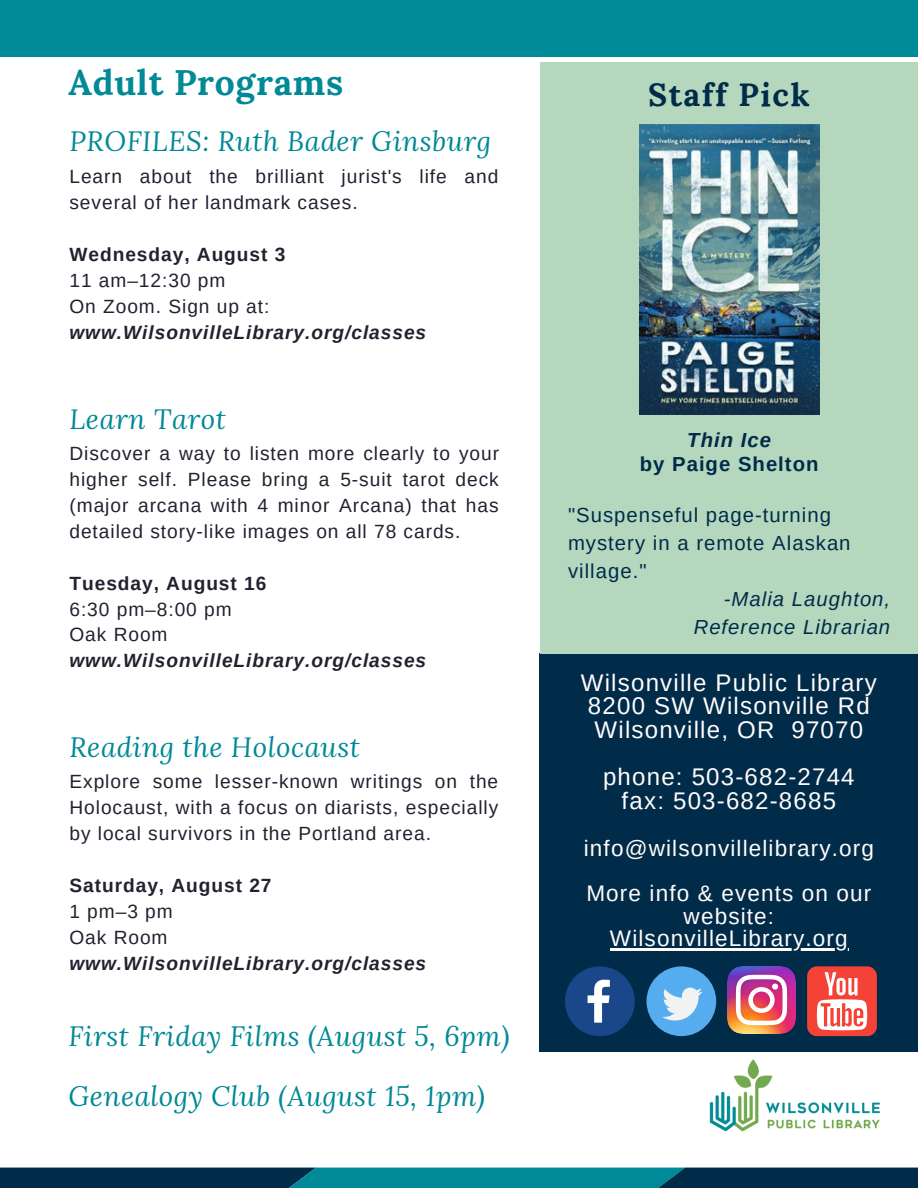
<style>
.page{position:relative;width:918px;height:1188px;background:#fff}
.page>*{position:absolute;margin:0;border:0;box-sizing:border-box;transform-origin:0 0}
.t1{font:700 35.4px "Lora";letter-spacing:.02em;color:#008996}
.t2{font:700 31.95px "Lora";letter-spacing:.05em;color:#002b49}
.t3{font:italic 27.6px/60px "Lora";letter-spacing:.02em;color:#008996}
.t4{font:24px/23.7px "Arimo";letter-spacing:.05em;color:#fffcfb}
.t5{font:22.5px/45px "Arimo";letter-spacing:.05em;color:#fffcfb}
.t6{font:20.25px/28.2px "Arimo";letter-spacing:.05em;color:#002b49}
.t7{font:italic 20.25px/28.2px "Arimo";letter-spacing:.05em;color:#002b49;text-align:right}
.t8{font:700 20.25px "Arimo";letter-spacing:.05em;color:#002b49}
.t9{font:italic 700 20.25px "Arimo";letter-spacing:.05em;color:#002b49}
.t10{font:19.2px/25.8px "Arimo";letter-spacing:.05em;color:#222130}
.t11{font:italic 700 19.2px "Arimo";letter-spacing:.05em;color:#222130}
.t12{font:700 19.2px "Arimo";letter-spacing:.05em;color:#222130}
</style>
<div class="page">
<svg style="left:0;top:1168px;width:918px;height:20px"></svg>
<div style="left:0;top:0;width:918px;height:56px;background:#008996"></div>
<img style="left:709px;top:1059px;width:172px;height:73px">
<div style="left:540px;top:653px;width:378px;height:399px;background:#002b49"></div>
<svg style="left:565px;top:966px;width:70px;height:70px"></svg>
<div style="left:646px;top:966px;width:70px;height:70px;background:#55acee;border-radius:50%"></div>
<svg style="left:662px;top:988px;width:41px;height:33px"></svg>
<img style="left:728px;top:966px;width:67px;height:68px">
<div style="left:807px;top:966px;width:70px;height:70px;background:#f44336;border-radius:10px"></div>
<svg style="left:817px;top:972px;width:50px;height:58px"></svg>
<div style="left:540px;top:62px;width:378px;height:592px;background:#b5d7bd"></div>
<img style="left:639px;top:125px;width:180px;height:290px">
<hr style="left:610px;top:948px;width:239px;height:3px;background:#fffcfb">
<h1 class="t1" style="left:68px;top:59px;width:276px">Adult Programs</h1>
<h3 class="t3" style="left:69px;top:111px;width:423px">PROFILES: Ruth Bader Ginsburg</h3>
<p class="t10" style="left:69px;top:164px;width:430px">Learn about the brilliant jurist's life and several of her landmark cases.</p>
<p class="t12" style="left:69px;top:244px;width:217px">Wednesday, August 3</p>
<p class="t10" style="left:69px;top:267px;width:201px">11 am–12:30 pm<br>On Zoom. Sign up at:</p>
<p class="t11" style="left:69px;top:321px;width:358px">www.WilsonvilleLibrary.org/classes</p>
<h3 class="t3" style="left:69px;top:388px;width:158px">Learn Tarot</h3>
<p class="t10" style="left:69px;top:441px;width:431px;text-align:justify">Discover a way to listen more clearly to your higher self. Please bring a 5-suit tarot deck (major arcana with 4 minor Arcana) that has detailed story-like images on all 78 cards.</p>
<p class="t12" style="left:69px;top:572px;width:198px">Tuesday, August 16</p>
<p class="t10" style="left:69px;top:596px;width:164px">6:30 pm–8:00 pm<br>Oak Room</p>
<p class="t11" style="left:69px;top:650px;width:358px">www.WilsonvilleLibrary.org/classes</p>
<h3 class="t3" style="left:69px;top:716px;width:292px">Reading the Holocaust</h3>
<p class="t10" style="left:69px;top:769px;width:430px;text-align:justify">Explore some lesser-known writings on the Holocaust, with a focus on diarists, especially by local survivors in the Portland area.</p>
<p class="t12" style="left:69px;top:875px;width:204px">Saturday, August 27</p>
<p class="t10" style="left:69px;top:898px;width:105px">1 pm–3 pm<br>Oak Room</p>
<p class="t11" style="left:69px;top:952px;width:358px">www.WilsonvilleLibrary.org/classes</p>
<h3 class="t3" style="left:68px;top:1005px;width:443px">First Friday Films (August 5, 6pm)<br>Genealogy Club (August 15, 1pm)</h3>
<h2 class="t2" style="left:648px;top:74px;width:163px">Staff Pick</h2>
<p class="t9" style="left:687px;top:428px;width:85px">Thin Ice</p>
<p class="t8" style="left:640px;top:453px;width:180px">by Paige Shelton</p>
<p class="t6" style="left:568px;top:501px;width:284px">"Suspenseful page-turning mystery in a remote Alaskan village."</p>
<p class="t7" style="left:694px;top:585px;width:198px">-Malia Laughton,<br>Reference Librarian</p>
<p class="t4" style="left:581px;top:671px;width:298px">Wilsonville Public Library<br>8200 SW Wilsonville Rd<br>Wilsonville, OR 97070</p>
<p class="t4" style="left:603px;top:765px;width:253px;text-align:center">phone: 503-682-2744 fax: 503-682-8685</p>
<p class="t5" style="left:584px;top:826px;width:292px">info@wilsonvillelibrary.org<br>More info &amp; events on our</p>
<p class="t5" style="left:610px;top:905px;width:239px;line-height:22.5px;text-align:center">website:<br>WilsonvilleLibrary.org</p>
</div>
